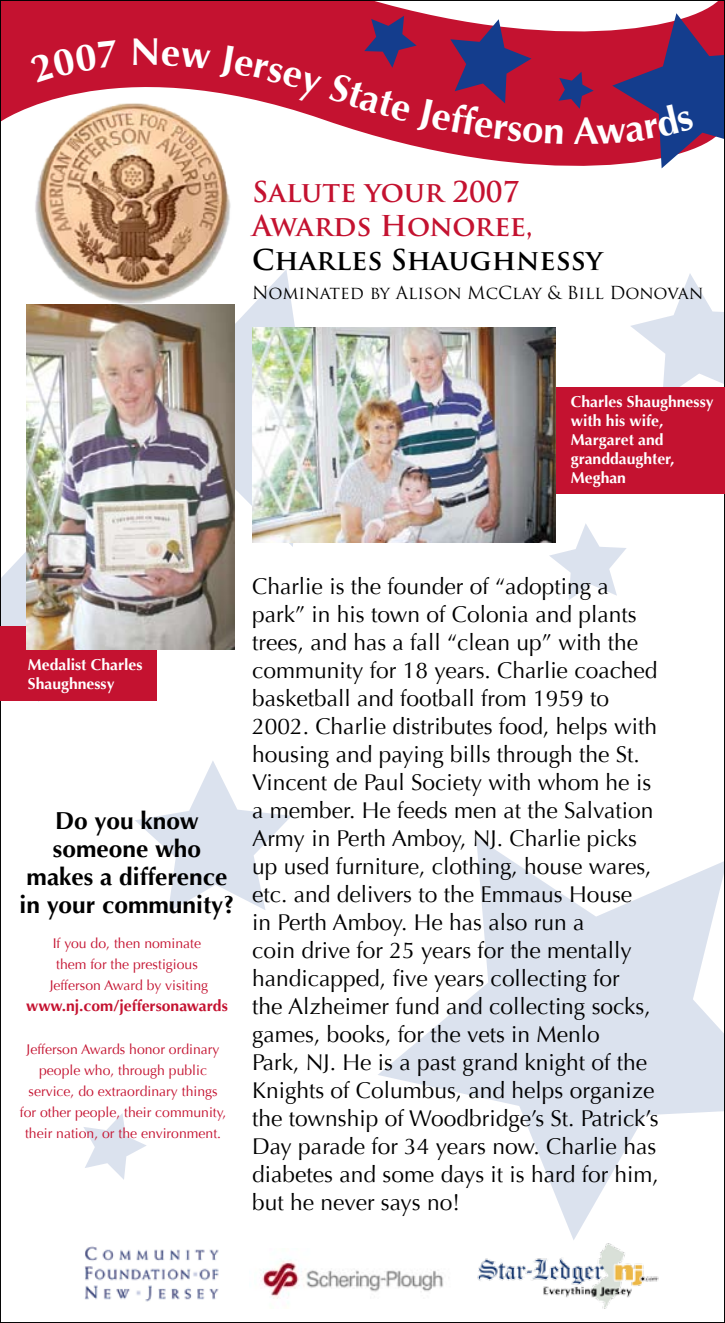
<style>
.page{position:relative;width:725px;height:1323px;background:#fff}
.page>*{position:absolute;margin:0;border:0;box-sizing:border-box;transform-origin:0 0}
.t1{font:700 38.5px "Optima";color:#fff}
.t2{font:700 28px/33.6px "Trajan Pro";color:#c41230}
.t3{font:700 28px "Trajan Pro";color:#000}
.t4{font:700 24.5px/28px "Optima";color:#000;text-align:center}
.t5{font:22.75px/28px "Optima";color:#000}
.t6{font:17.5px "Trajan Pro";color:#000}
.t7{font:700 15.75px/18.9px "Optima";color:#fff}
.t8{font:700 15.75px "Optima";color:#c41230}
.t9{font:14px/21px "Optima";color:#c41230;text-align:center}
</style>
<div class="page">
<svg style="left:378px;top:837px;width:344px;height:387px"></svg>
<svg style="left:2px;top:552px;width:37px;height:150px"></svg>
<svg style="left:135px;top:761px;width:156px;height:151px"></svg>
<svg style="left:83px;top:1113px;width:64px;height:67px"></svg>
<svg style="left:234px;top:270px;width:61px;height:277px;fill:#dbe2ee"></svg>
<svg style="left:630px;top:274px;width:92px;height:114px"></svg>
<svg style="left:549px;top:523px;width:77px;height:77px"></svg>
<svg style="left:2px;top:2px;width:720px;height:167px;fill:#c41230"></svg>
<div style="left:503px;top:388px;width:221px;height:106px;background:#c41230"></div>
<img style="left:252px;top:327px;width:303px;height:216px">
<div style="left:0;top:627px;width:157px;height:74px;background:#c41230"></div>
<img style="left:26px;top:304px;width:208px;height:345px">
<img style="left:32px;top:101px;width:203px;height:210px">
<img style="left:262px;top:1259px;width:182px;height:40px">
<img style="left:84px;top:1246px;width:135px;height:56px">
<img style="left:477px;top:1224px;width:182px;height:85px">
<div style="left:30px;top:41px;width:88px;height:42px;background:#c41230"></div>
<svg style="left:162px;top:46px;width:49px;height:23px"></svg>
<svg style="left:219px;top:13px;width:505px;height:155px"></svg>
<h1 class="t1" style="left:130px;top:30px;width:32px">N</h1>
<p class="t2" style="left:252px;top:176px;width:282px">Salute your 2007<br>Awards Honoree,</p>
<p class="t3" style="left:252px;top:242px;width:352px">Charles Shaughnessy</p>
<p class="t6" style="left:252px;top:282px;width:452px">Nominated by Alison McClay &amp; Bill Donovan</p>
<p class="t7" style="left:571px;top:393px;width:144px">Charles Shaughnessy with his wife,<br>Margaret and granddaughter,<br>Meghan</p>
<p class="t7" style="left:28px;top:656px;width:116px">Medalist Charles<br>Shaughnessy</p>
<p class="t4" style="left:20px;top:807px;width:216px">Do you know someone who makes a difference in your community?</p>
<p class="t9" style="left:50px;top:933px;width:160px">If you do, then nominate them for the prestigious<br>Jefferson Award by visiting</p>
<p class="t8" style="left:26px;top:997px;width:203px">www.nj.com/jeffersonawards</p>
<p class="t9" style="left:20px;top:1039px;width:208px">Jefferson Awards honor ordinary people who, through public service, do extraordinary things for other people, their community, their nation, or the environment.</p>
<p class="t5" style="left:252px;top:572px;width:408px">Charlie is the founder of “adopting a park” in his town of Colonia and plants trees, and has a fall “clean up” with the community for 18 years. Charlie coached basketball and football from 1959 to 2002. Charlie distributes food, helps with housing and paying bills through the St.<br>Vincent de Paul Society with whom he is a member. He feeds men at the Salvation Army in Perth Amboy, NJ. Charlie picks up used furniture, clothing, house wares, etc. and delivers to the Emmaus House<br>in Perth Amboy. He has also run a<br>coin drive for 25 years for the mentally handicapped, five years collecting for<br>the Alzheimer fund and collecting socks, games, books, for the vets in Menlo<br>Park, NJ. He is a past grand knight of the Knights of Columbus, and helps organize the township of Woodbridge’s St. Patrick’s Day parade for 34 years now. Charlie has diabetes and some days it is hard for him, but he never says no!</p>
</div>
